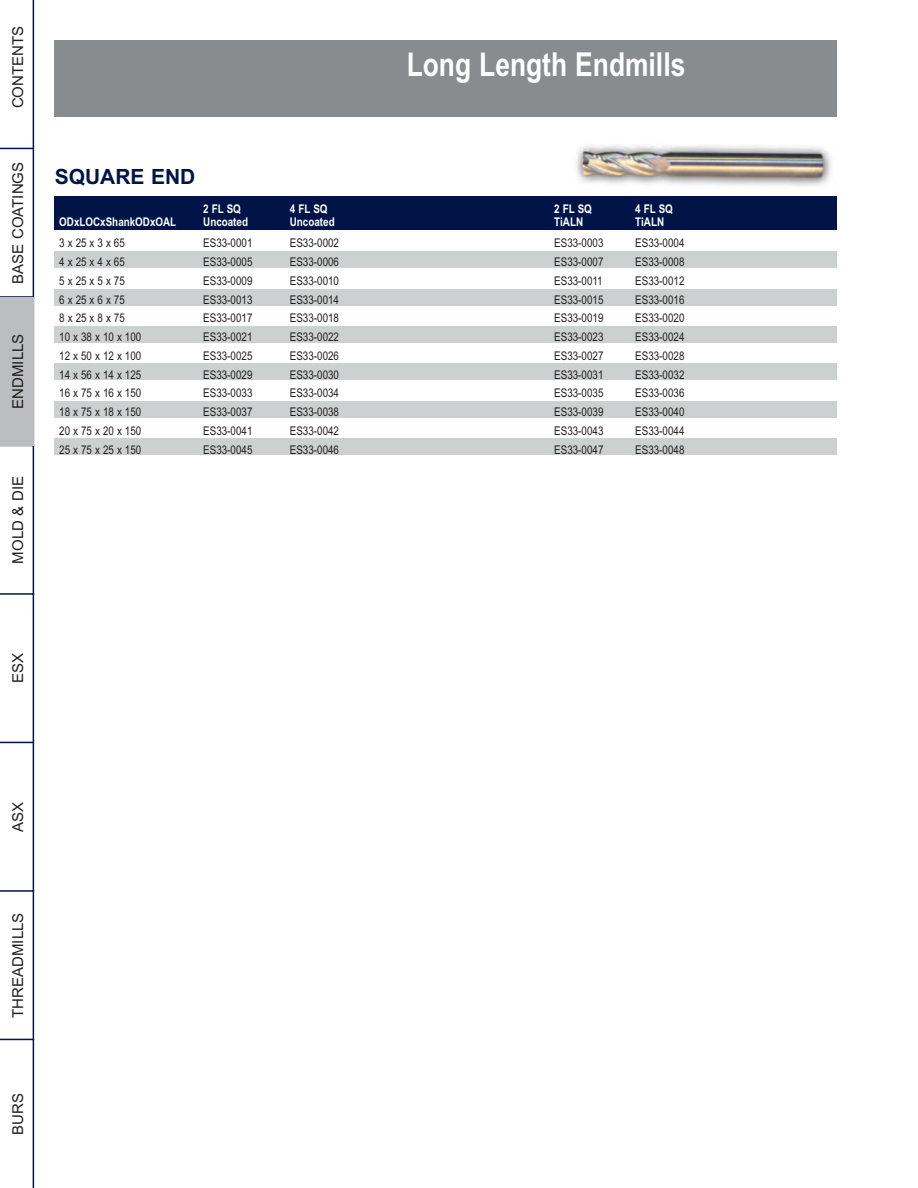
<style>
.page{position:relative;width:918px;height:1188px;background:#fff}
.page>*{position:absolute;margin:0;border:0;box-sizing:border-box;transform-origin:0 0}
.t1{font:700 33px "Arial";color:#fff;scale:.8 1}
.t2{font:700 21px "Arial";color:#001447}
.t3{font:15px "Arial";color:#231f20}
.t4{font:12px "Arial Narrow";color:#231f20}
.t5{font:700 12px "Arial Narrow";color:#fff}
</style>
<div class="page">
<div style="left:54px;top:40px;width:783px;height:77px;background:#888c8f"></div>
<hr style="left:0;top:148px;width:34px;height:1px;background:#001447">
<hr style="left:0;top:296px;width:34px;height:2px;background:#001447">
<hr style="left:0;top:593px;width:34px;height:2px;background:#001447">
<hr style="left:0;top:742px;width:34px;height:1px;background:#001447">
<hr style="left:0;top:890px;width:34px;height:2px;background:#001447">
<hr style="left:0;top:1039px;width:34px;height:1px;background:#001447">
<hr style="left:33px;top:0;width:1px;height:1188px;background:#001447">
<div style="left:0;top:297px;width:34px;height:149px;background:#bcbdc0"></div>
<div style="left:55px;top:251px;width:782px;height:17px;background:#cdd0d0"></div>
<div style="left:55px;top:289px;width:782px;height:16px;background:#cdd0d0"></div>
<div style="left:55px;top:326px;width:782px;height:17px;background:#cdd0d0"></div>
<div style="left:55px;top:364px;width:782px;height:16px;background:#cdd0d0"></div>
<div style="left:55px;top:401px;width:782px;height:17px;background:#cdd0d0"></div>
<div style="left:55px;top:439px;width:782px;height:16px;background:#cdd0d0"></div>
<div style="left:55px;top:196px;width:782px;height:34px;background:#001447"></div>
<img style="left:576px;top:144px;width:256px;height:42px">
<p class="t3" style="left:9px;top:108px;width:84px;rotate:-90deg">CONTENTS</p>
<p class="t3" style="left:9px;top:284px;width:123px;rotate:-90deg">BASE COATINGS</p>
<p class="t3" style="left:9px;top:409px;width:77px;rotate:-90deg">ENDMILLS</p>
<p class="t3" style="left:9px;top:564px;width:89px;rotate:-90deg">MOLD &amp; DIE</p>
<h1 class="t1" style="left:407px;top:45px;width:350px">Long Length Endmills</h1>
<h2 class="t2" style="left:55px;top:165px;width:142px">SqUARE END</h2>
<p class="t5" style="left:203px;top:202px;width:39px">2 FL SQ</p>
<p class="t5" style="left:290px;top:202px;width:39px">4 FL SQ</p>
<p class="t5" style="left:554px;top:202px;width:39px">2 FL SQ</p>
<p class="t5" style="left:635px;top:202px;width:39px">4 FL SQ</p>
<p class="t5" style="left:59px;top:215px;width:119px">ODxLOCxShankODxOAL</p>
<p class="t5" style="left:203px;top:215px;width:46px">Uncoated</p>
<p class="t5" style="left:290px;top:215px;width:46px">Uncoated</p>
<p class="t5" style="left:554px;top:215px;width:30px">TiALN</p>
<p class="t5" style="left:635px;top:215px;width:30px">TiALN</p>
<p class="t4" style="left:59px;top:236px;width:67px">3 x 25 x 3 x 65</p>
<p class="t4" style="left:203px;top:236px;width:51px">ES33-0001</p>
<p class="t4" style="left:290px;top:236px;width:51px">ES33-0002</p>
<p class="t4" style="left:554px;top:236px;width:51px">ES33-0003</p>
<p class="t4" style="left:635px;top:236px;width:51px">ES33-0004</p>
<p class="t4" style="left:59px;top:255px;width:67px">4 x 25 x 4 x 65</p>
<p class="t4" style="left:203px;top:255px;width:51px">ES33-0005</p>
<p class="t4" style="left:290px;top:255px;width:51px">ES33-0006</p>
<p class="t4" style="left:554px;top:255px;width:51px">ES33-0007</p>
<p class="t4" style="left:635px;top:255px;width:51px">ES33-0008</p>
<p class="t4" style="left:59px;top:274px;width:67px">5 x 25 x 5 x 75</p>
<p class="t4" style="left:203px;top:274px;width:51px">ES33-0009</p>
<p class="t4" style="left:290px;top:274px;width:51px">ES33-0010</p>
<p class="t4" style="left:554px;top:274px;width:50px">ES33-0011</p>
<p class="t4" style="left:635px;top:274px;width:51px">ES33-0012</p>
<p class="t4" style="left:59px;top:293px;width:67px">6 x 25 x 6 x 75</p>
<p class="t4" style="left:203px;top:293px;width:51px">ES33-0013</p>
<p class="t4" style="left:290px;top:293px;width:51px">ES33-0014</p>
<p class="t4" style="left:554px;top:293px;width:51px">ES33-0015</p>
<p class="t4" style="left:635px;top:293px;width:51px">ES33-0016</p>
<p class="t4" style="left:59px;top:311px;width:67px">8 x 25 x 8 x 75</p>
<p class="t4" style="left:203px;top:311px;width:51px">ES33-0017</p>
<p class="t4" style="left:290px;top:311px;width:51px">ES33-0018</p>
<p class="t4" style="left:554px;top:311px;width:51px">ES33-0019</p>
<p class="t4" style="left:635px;top:311px;width:51px">ES33-0020</p>
<p class="t4" style="left:59px;top:330px;width:84px">10 x 38 x 10 x 100</p>
<p class="t4" style="left:203px;top:330px;width:51px">ES33-0021</p>
<p class="t4" style="left:290px;top:330px;width:51px">ES33-0022</p>
<p class="t4" style="left:554px;top:330px;width:51px">ES33-0023</p>
<p class="t4" style="left:635px;top:330px;width:51px">ES33-0024</p>
<p class="t4" style="left:59px;top:349px;width:84px">12 x 50 x 12 x 100</p>
<p class="t4" style="left:203px;top:349px;width:51px">ES33-0025</p>
<p class="t4" style="left:290px;top:349px;width:51px">ES33-0026</p>
<p class="t4" style="left:554px;top:349px;width:51px">ES33-0027</p>
<p class="t4" style="left:635px;top:349px;width:51px">ES33-0028</p>
<p class="t4" style="left:59px;top:368px;width:84px">14 x 56 x 14 x 125</p>
<p class="t4" style="left:203px;top:368px;width:51px">ES33-0029</p>
<p class="t4" style="left:290px;top:368px;width:51px">ES33-0030</p>
<p class="t4" style="left:554px;top:368px;width:51px">ES33-0031</p>
<p class="t4" style="left:635px;top:368px;width:51px">ES33-0032</p>
<p class="t4" style="left:59px;top:386px;width:84px">16 x 75 x 16 x 150</p>
<p class="t4" style="left:203px;top:386px;width:51px">ES33-0033</p>
<p class="t4" style="left:290px;top:386px;width:51px">ES33-0034</p>
<p class="t4" style="left:554px;top:386px;width:51px">ES33-0035</p>
<p class="t4" style="left:635px;top:386px;width:51px">ES33-0036</p>
<p class="t4" style="left:59px;top:405px;width:84px">18 x 75 x 18 x 150</p>
<p class="t4" style="left:203px;top:405px;width:51px">ES33-0037</p>
<p class="t4" style="left:290px;top:405px;width:51px">ES33-0038</p>
<p class="t4" style="left:554px;top:405px;width:51px">ES33-0039</p>
<p class="t4" style="left:635px;top:405px;width:51px">ES33-0040</p>
<p class="t4" style="left:59px;top:424px;width:84px">20 x 75 x 20 x 150</p>
<p class="t4" style="left:203px;top:424px;width:51px">ES33-0041</p>
<p class="t4" style="left:290px;top:424px;width:51px">ES33-0042</p>
<p class="t4" style="left:554px;top:424px;width:51px">ES33-0043</p>
<p class="t4" style="left:635px;top:424px;width:51px">ES33-0044</p>
<p class="t4" style="left:59px;top:443px;width:84px">25 x 75 x 25 x 150</p>
<p class="t4" style="left:203px;top:443px;width:51px">ES33-0045</p>
<p class="t4" style="left:290px;top:443px;width:51px">ES33-0046</p>
<p class="t4" style="left:554px;top:443px;width:51px">ES33-0047</p>
<p class="t4" style="left:635px;top:443px;width:51px">ES33-0048</p>
<p class="t3" style="left:9px;top:683px;width:32px;rotate:-90deg">ESX</p>
<p class="t3" style="left:9px;top:832px;width:32px;rotate:-90deg">ASX</p>
<p class="t3" style="left:9px;top:1018px;width:107px;rotate:-90deg">THREADMILLS</p>
<p class="t3" style="left:9px;top:1135px;width:43px;rotate:-90deg">BURS</p>
</div>
